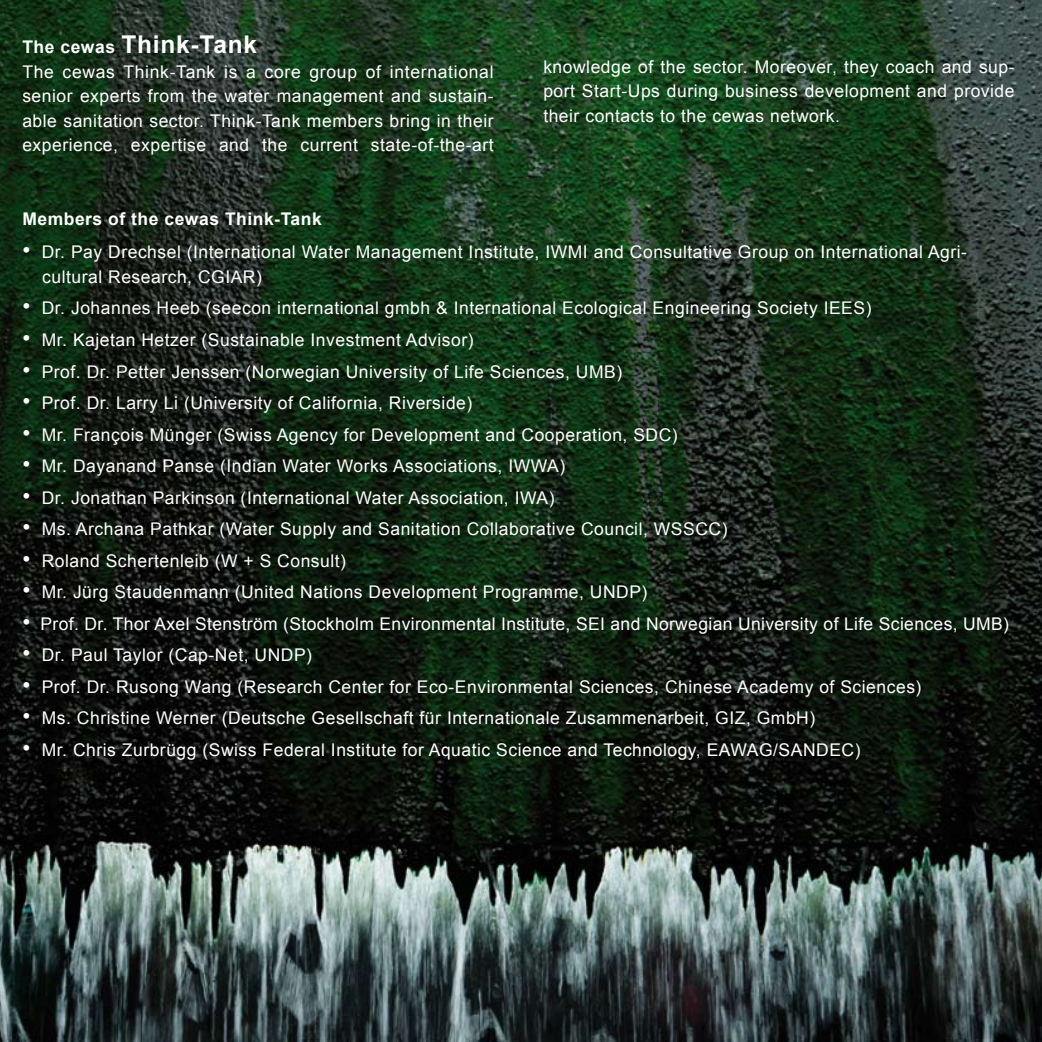
<style>
.page{position:relative;width:1042px;height:1042px;background:#fff}
.page>*{position:absolute;margin:0;border:0;box-sizing:border-box;transform-origin:0 0}
.t1{font:700 24.5px "Arial";letter-spacing:.03em;color:#fff}
.t2{font:17.5px/24.5px "Arial";letter-spacing:.03em;color:#fff;text-align:justify}
.t3{font:700 17.5px "Arial";letter-spacing:.03em;color:#fff}
.s1{font-size:17.5px}
.s2{font-size:22.75px}
</style>
<div class="page">
<img style="left:0;top:0;width:1042px;height:1042px">
<h1 class="t1" style="left:22px;top:28px;width:236px"><span class="s1">The cewas</span> Think-Tank</h1>
<p class="t2" style="left:22px;top:60px;width:473px">The cewas Think-Tank is a core group of international senior experts from the water management and sustain&shy;able sanitation sector. Think-Tank members bring in their experience, expertise and the current state-of-the-art</p>
<p class="t2" style="left:543px;top:54px;width:473px">knowledge of the sector. Moreover, they coach and sup&shy;port Start-Ups during business development and provide their contacts to the cewas network.</p>
<p class="t3" style="left:22px;top:207px;width:301px">Members of the cewas Think-Tank</p>
<p class="t2" style="left:42px;top:240px;width:926px;text-indent:-20px"><span class="s2">•</span> Dr. Pay Drechsel (International Water Management Institute, IWMI and Consultative Group on International Agri&shy;cultural Research, CGIAR)</p>
<p class="t2" style="left:22px;top:296px;width:850px"><span class="s2">•</span> Dr. Johannes Heeb (seecon international gmbh &amp; International Ecological Engineering Society IEES)</p>
<p class="t2" style="left:22px;top:328px;width:453px"><span class="s2">•</span> Mr. Kajetan Hetzer (Sustainable Investment Advisor)</p>
<p class="t2" style="left:22px;top:359px;width:601px"><span class="s2">•</span> Prof. Dr. Petter Jenssen (Norwegian University of Life Sciences, UMB)</p>
<p class="t2" style="left:22px;top:391px;width:451px"><span class="s2">•</span> Prof. Dr. Larry Li (University of California, Riverside)</p>
<p class="t2" style="left:22px;top:422px;width:657px"><span class="s2">•</span> Mr. François Münger (Swiss Agency for Development and Cooperation, SDC)</p>
<p class="t2" style="left:22px;top:454px;width:544px"><span class="s2">•</span> Mr. Dayanand Panse (Indian Water Works Associations, IWWA)</p>
<p class="t2" style="left:22px;top:485px;width:534px"><span class="s2">•</span> Dr. Jonathan Parkinson (International Water Association, IWA)</p>
<p class="t2" style="left:22px;top:517px;width:706px"><span class="s2">•</span> Ms. Archana Pathkar (Water Supply and Sanitation Collaborative Council, WSSCC)</p>
<p class="t2" style="left:22px;top:548px;width:325px"><span class="s2">•</span> Roland Schertenleib (W + S Consult)</p>
<p class="t2" style="left:22px;top:580px;width:626px"><span class="s2">•</span> Mr. Jürg Staudenmann (United Nations Development Programme, UNDP)</p>
<p class="t2" style="left:22px;top:611px;width:988px"><span class="s2">•</span> Prof. Dr. Thor Axel Stenström (Stockholm Environmental Institute, SEI and Norwegian University of Life Sciences, UMB)</p>
<p class="t2" style="left:22px;top:643px;width:291px"><span class="s2">•</span> Dr. Paul Taylor (Cap-Net, UNDP)</p>
<p class="t2" style="left:22px;top:674px;width:900px"><span class="s2">•</span> Prof. Dr. Rusong Wang (Research Center for Eco-Environmental Sciences, Chinese Academy of Sciences)</p>
<p class="t2" style="left:22px;top:706px;width:794px"><span class="s2">•</span> Ms. Christine Werner (Deutsche Gesellschaft für Internationale Zusammenarbeit, GIZ, GmbH)</p>
<p class="t2" style="left:22px;top:737px;width:840px"><span class="s2">•</span> Mr. Chris Zurbrügg (Swiss Federal Institute for Aquatic Science and Technology, EAWAG/SANDEC)</p>
</div>
